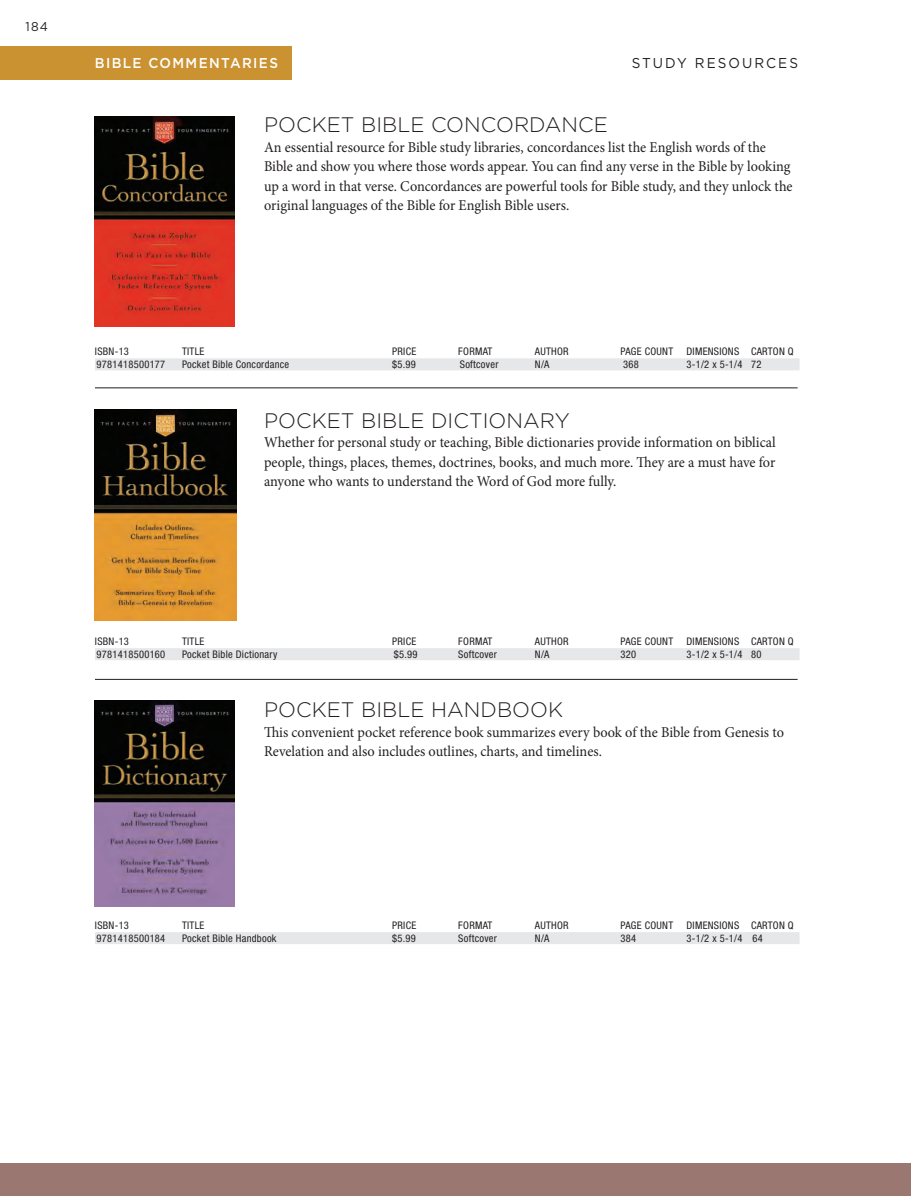
<style>
.page{position:relative;width:911px;height:1196px;background:#fff}
.page>*{position:absolute;margin:0;border:0;box-sizing:border-box;transform-origin:0 0}
.t1{font:300 21px "Gotham";letter-spacing:.005em;color:#231f20}
.t2{font:15px/19.5px "Minion Pro";letter-spacing:-.005em;color:#231f20;scale:.95 1}
.t3{font:500 14.25px "Gotham";letter-spacing:.1em;color:#fff;scale:.95 1}
.t4{font:14.25px "Gotham";letter-spacing:.15em;color:#231f20;scale:.95 1}
.t5{font:12.75px "Gotham";color:#231f20;scale:.95 1}
.t6{font:condensed 10.5px "Helvetica Neue LT Std";letter-spacing:.025em;color:#231f20}
</style>
<div class="page">
<div style="left:905px;top:1163px;width:5px;height:33px;background:#9a7771"></div>
<div style="left:0;top:1163px;width:905px;height:33px;background:#9a7771"></div>
<div style="left:0;top:47px;width:292px;height:33px;background:#cb9231"></div>
<div style="left:95px;top:932px;width:704px;height:12px;background:#e6e7e9"></div>
<img style="left:95px;top:409px;width:141px;height:212px">
<div style="left:95px;top:648px;width:704px;height:12px;background:#e6e7e9"></div>
<img style="left:95px;top:701px;width:140px;height:205px">
<div style="left:95px;top:358px;width:704px;height:12px;background:#e6e7e9"></div>
<img style="left:95px;top:117px;width:140px;height:209px">
<hr style="left:95px;top:387px;width:702px;height:1px;background:#231f20">
<hr style="left:95px;top:679px;width:702px;height:1px;background:#231f20">
<p class="t5" style="left:26px;top:20px;width:25px">184</p>
<p class="t3" style="left:95px;top:55px;width:194px">BIBLE COMMENTARIES</p>
<p class="t4" style="left:631px;top:55px;width:176px">STUDY RESOURCES</p>
<h1 class="t1" style="left:264px;top:113px;width:345px">POCKET BIBLE CONCORDANCE</h1>
<p class="t2" style="left:264px;top:137px;width:557px">An essential resource for Bible study libraries, concordances list the English words of the Bible and show you where those words appear. You can find any verse in the Bible by looking up a word in that verse. Concordances are powerful tools for Bible study, and they unlock the original languages of the Bible for English Bible users.</p>
<p class="t6" style="left:95px;top:346px;width:36px">ISBN-13</p>
<p class="t6" style="left:182px;top:346px;width:24px">TITLE</p>
<p class="t6" style="left:392px;top:346px;width:26px">PRICE</p>
<p class="t6" style="left:458px;top:346px;width:36px">FORMAT</p>
<p class="t6" style="left:534px;top:346px;width:35px">AUTHOR</p>
<p class="t6" style="left:620px;top:346px;width:54px">PAGE COUNT</p>
<p class="t6" style="left:686px;top:346px;width:109px">DIMENSIONS CARTON Q</p>
<p class="t6" style="left:97px;top:358px;width:70px">9781418500177</p>
<p class="t6" style="left:182px;top:358px;width:109px">Pocket Bible Concordance</p>
<p class="t6" style="left:392px;top:358px;width:25px">$5.99</p>
<p class="t6" style="left:459px;top:358px;width:40px">Softcover</p>
<p class="t6" style="left:534px;top:358px;width:16px">N/A</p>
<p class="t6" style="left:623px;top:358px;width:17px">368</p>
<p class="t6" style="left:686px;top:358px;width:76px">3-1/2 x 5-1/4 72</p>
<h1 class="t1" style="left:264px;top:409px;width:307px">POCKET BIBLE DICTIONARY</h1>
<p class="t2" style="left:264px;top:433px;width:540px;text-align:justify">Whether for personal study or teaching, Bible dictionaries provide information on biblical people, things, places, themes, doctrines, books, and much more. They are a must have for anyone who wants to understand the Word of God more fully.</p>
<p class="t6" style="left:95px;top:635px;width:36px">ISBN-13</p>
<p class="t6" style="left:182px;top:635px;width:24px">TITLE</p>
<p class="t6" style="left:392px;top:635px;width:26px">PRICE</p>
<p class="t6" style="left:458px;top:635px;width:36px">FORMAT</p>
<p class="t6" style="left:534px;top:635px;width:35px">AUTHOR</p>
<p class="t6" style="left:620px;top:635px;width:54px">PAGE COUNT</p>
<p class="t6" style="left:686px;top:635px;width:109px">DIMENSIONS CARTON Q</p>
<p class="t6" style="left:97px;top:648px;width:70px">9781418500160</p>
<p class="t6" style="left:182px;top:648px;width:97px">Pocket Bible Dictionary</p>
<p class="t6" style="left:393px;top:648px;width:25px">$5.99</p>
<p class="t6" style="left:458px;top:648px;width:40px">Softcover</p>
<p class="t6" style="left:534px;top:648px;width:16px">N/A</p>
<p class="t6" style="left:620px;top:648px;width:17px">320</p>
<p class="t6" style="left:686px;top:648px;width:76px">3-1/2 x 5-1/4 80</p>
<h1 class="t1" style="left:264px;top:698px;width:300px">POCKET BIBLE HANDBOOK</h1>
<p class="t2" style="left:264px;top:722px;width:548px">This convenient pocket reference book summarizes every book of the Bible from Genesis to<br>Revelation and also includes outlines, charts, and timelines.</p>
<p class="t6" style="left:95px;top:919px;width:36px">ISBN-13</p>
<p class="t6" style="left:182px;top:919px;width:24px">TITLE</p>
<p class="t6" style="left:392px;top:919px;width:26px">PRICE</p>
<p class="t6" style="left:458px;top:919px;width:36px">FORMAT</p>
<p class="t6" style="left:534px;top:919px;width:35px">AUTHOR</p>
<p class="t6" style="left:620px;top:919px;width:54px">PAGE COUNT</p>
<p class="t6" style="left:686px;top:919px;width:109px">DIMENSIONS CARTON Q</p>
<p class="t6" style="left:97px;top:932px;width:70px">9781418500184</p>
<p class="t6" style="left:182px;top:932px;width:96px">Pocket Bible Handbook</p>
<p class="t6" style="left:392px;top:932px;width:25px">$5.99</p>
<p class="t6" style="left:458px;top:932px;width:40px">Softcover</p>
<p class="t6" style="left:534px;top:932px;width:16px">N/A</p>
<p class="t6" style="left:620px;top:932px;width:17px">384</p>
<p class="t6" style="left:686px;top:932px;width:78px">3-1/2 x 5-1/4 64</p>
</div>
